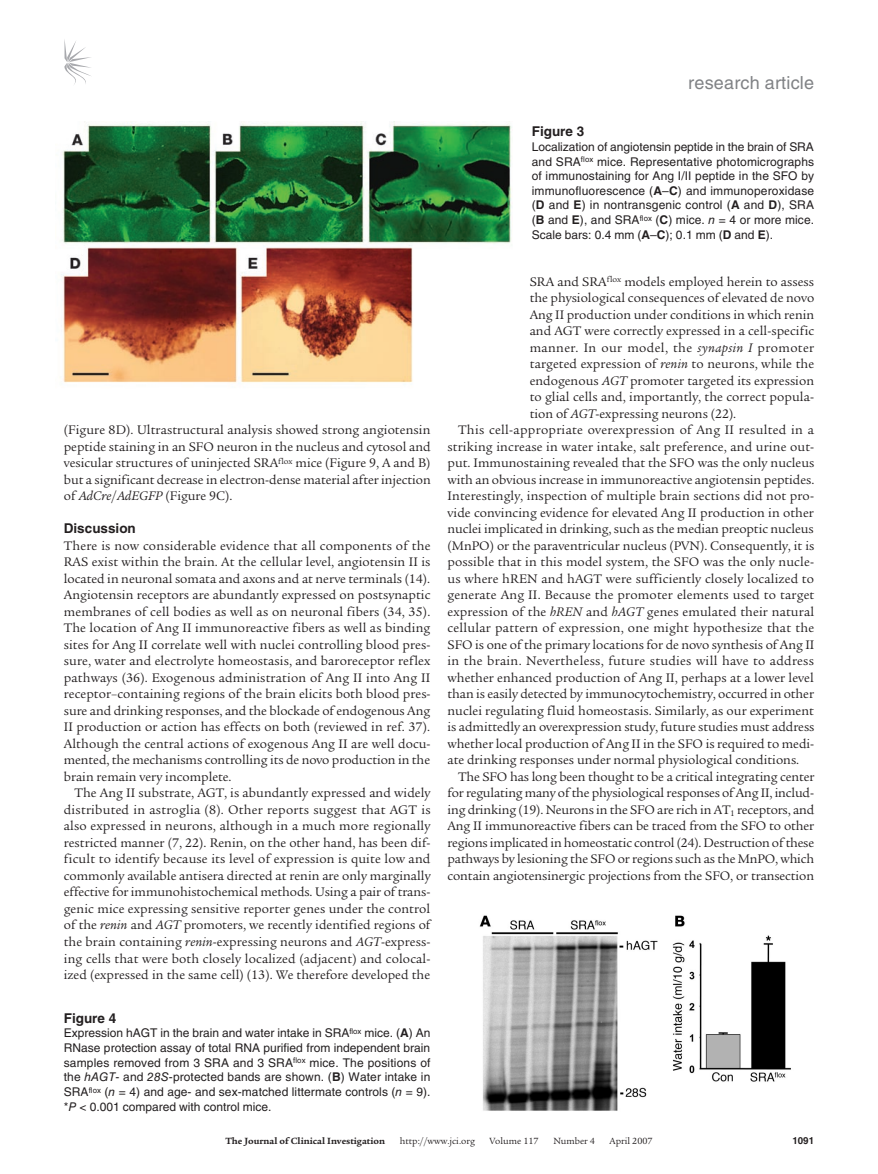
<style>
.page{position:relative;width:878px;height:1174px;background:#fff}
.page>*{position:absolute;margin:0;border:0;box-sizing:border-box;transform-origin:0 0}
.t1{font:18px "Helvetica LT Std";letter-spacing:.01em;color:#808285}
.t2{font:13.5px/16.5px "Legacy Serif Std";color:#231f20;text-align:justify}
.t3{font:13.5px "Legacy Serif Std";letter-spacing:.02em;color:#231f20}
.t4{font:13.5px "Legacy Serif Std";letter-spacing:.025em;color:#231f20}
.t5{font:700 13.5px "Helvetica LT Std";color:#231f20}
.t6{font:12px/14.7px "Helvetica LT Std";letter-spacing:.005em;color:#231f20;text-align:justify}
.t7{font:9.75px "Legacy Serif Std";color:#231f20}
.t8{font:700 9.75px "Legacy Serif Std";color:#231f20}
.t9{font:700 9.75px "Helvetica LT Std";color:#231f20}
.s1{font-style:italic}
.s2{font-weight:700}
</style>
<div class="page">
<svg style="left:64px;top:39px;width:27px;height:45px"></svg>
<img style="left:479px;top:915px;width:312px;height:196px">
<img style="left:61px;top:122px;width:451px;height:261px">
<h1 class="t1" style="left:688px;top:72px;width:127px">research article</h1>
<p class="t2" style="left:64px;top:422px;width:368px">(Figure 8D). Ultrastructural analysis showed strong angiotensin peptide staining in an SFO neuron in the nucleus and cytosol and vesicular structures of uninjected SRA<sup>flox</sup> mice (Figure 9, A and B) but a significant decrease in electron-dense material after injection of <span class="s1">AdCre</span>/<span class="s1">AdEGFP</span> (Figure 9C).</p>
<p class="t5" style="left:64px;top:520px;width:74px">Discussion</p>
<p class="t2" style="left:64px;top:537px;width:368px">There is now considerable evidence that all components of the RAS exist within the brain. At the cellular level, angiotensin II is located in neuronal somata and axons and at nerve terminals (14).<br>Angiotensin receptors are abundantly expressed on postsynaptic membranes of cell bodies as well as on neuronal fibers (34, 35).<br>The location of Ang II immunoreactive fibers as well as binding sites for Ang II correlate well with nuclei controlling blood pres&shy;sure, water and electrolyte homeostasis, and baroreceptor reflex pathways (36). Exogenous administration of Ang II into Ang II receptor–containing regions of the brain elicits both blood pres&shy;sure and drinking responses, and the blockade of endogenous Ang II production or action has effects on both (reviewed in ref. 37).<br>Although the central actions of exogenous Ang II are well docu&shy;mented, the mechanisms controlling its de novo production in the brain remain very incomplete.</p>
<p class="t2" style="left:64px;top:785px;width:368px;text-indent:11px">The Ang II substrate, AGT, is abundantly expressed and widely distributed in astroglia (8). Other reports suggest that AGT is also expressed in neurons, although in a much more regionally restricted manner (7, 22). Renin, on the other hand, has been dif&shy;ficult to identify because its level of expression is quite low and commonly available antisera directed at renin are only marginally effective for immunohistochemical methods. Using a pair of trans&shy;genic mice expressing sensitive reporter genes under the control of the <span class="s1">renin</span> and <span class="s1">AGT</span> promoters, we recently identified regions of the brain containing <span class="s1">renin</span>-expressing neurons and <span class="s1">AGT</span>-express&shy;ing cells that were both closely localized (adjacent) and colocal&shy;ized (expressed in the same cell) (13). We therefore developed the</p>
<p class="t5" style="left:64px;top:1009px;width:54px">Figure 4</p>
<p class="t6" style="left:64px;top:1025px;width:368px">Expression hAGT in the brain and water intake in SRA<sup>flox</sup> mice. (<span class="s2">A</span>) An RNase protection assay of total RNA purified from independent brain samples removed from 3 SRA and 3 SRA<sup>flox</sup> mice. The positions of the <span class="s1">hAGT</span>- and <span class="s1">28S</span>-protected bands are shown. (<span class="s2">B</span>) Water intake in SRA<sup>flox</sup> (<span class="s1">n</span> = 4) and age- and sex-matched littermate controls (<span class="s1">n</span> = 9). *<span class="s1">P</span> &lt; 0.001 compared with control mice.</p>
<p class="t5" style="left:531px;top:123px;width:54px">Figure 3</p>
<p class="t6" style="left:531px;top:139px;width:284px">Localization of angiotensin peptide in the brain of SRA and SRA<sup>flox</sup> mice. Representative photomicrographs of immunostaining for Ang I/II peptide in the SFO by immunofluorescence (<span class="s2">A</span>–<span class="s2">C</span>) and immunoperoxidase (<span class="s2">D</span> and <span class="s2">E</span>) in nontransgenic control (<span class="s2">A</span> and <span class="s2">D</span>), SRA (<span class="s2">B</span> and <span class="s2">E</span>), and SRA<sup>flox</sup> (<span class="s2">C</span>) mice. <span class="s1">n</span> = 4 or more mice.<br>Scale bars: 0.4 mm (<span class="s2">A</span>–<span class="s2">C</span>); 0.1 mm (<span class="s2">D</span> and <span class="s2">E</span>).</p>
<p class="t2" style="left:529px;top:273px;width:286px">SRA and SRA<sup>flox</sup> models employed herein to assess</p>
<p class="t2" style="left:529px;top:290px;width:286px">the physiological consequences of elevated de novo</p>
<p class="t2" style="left:529px;top:306px;width:286px">Ang II production under conditions in which renin</p>
<p class="t2" style="left:529px;top:323px;width:286px">and AGT were correctly expressed in a cell-specific</p>
<p class="t4" style="left:529px;top:340px;width:286px">manner. In our model, the <span class="s1">synapsin I</span> promoter</p>
<p class="t2" style="left:529px;top:356px;width:286px">targeted expression of <span class="s1">renin</span> to neurons, while the</p>
<p class="t2" style="left:529px;top:372px;width:286px">endogenous <span class="s1">AGT</span> promoter targeted its expression</p>
<p class="t2" style="left:529px;top:389px;width:286px">to glial cells and, importantly, the correct popula-</p>
<p class="t2" style="left:529px;top:405px;width:208px">tion of <span class="s1">AGT</span>-expressing neurons (22).</p>
<p class="t3" style="left:458px;top:422px;width:357px">This cell-appropriate overexpression of Ang II resulted in a</p>
<p class="t2" style="left:447px;top:438px;width:368px">striking increase in water intake, salt preference, and urine out-</p>
<p class="t2" style="left:447px;top:455px;width:368px">put. Immunostaining revealed that the SFO was the only nucleus</p>
<p class="t2" style="left:447px;top:471px;width:368px">with an obvious increase in immunoreactive angiotensin peptides.</p>
<p class="t2" style="left:447px;top:488px;width:368px">Interestingly, inspection of multiple brain sections did not pro-</p>
<p class="t2" style="left:447px;top:504px;width:368px">vide convincing evidence for elevated Ang II production in other</p>
<p class="t2" style="left:447px;top:521px;width:368px">nuclei implicated in drinking, such as the median preoptic nucleus</p>
<p class="t2" style="left:447px;top:537px;width:368px">(MnPO) or the paraventricular nucleus (PVN). Consequently, it is</p>
<p class="t2" style="left:447px;top:554px;width:368px">possible that in this model system, the SFO was the only nucle-</p>
<p class="t2" style="left:447px;top:570px;width:368px">us where hREN and hAGT were sufficiently closely localized to</p>
<p class="t2" style="left:447px;top:587px;width:368px">generate Ang II. Because the promoter elements used to target</p>
<p class="t2" style="left:447px;top:603px;width:368px">expression of the <span class="s1">hREN</span> and <span class="s1">hAGT</span> genes emulated their natural</p>
<p class="t2" style="left:447px;top:620px;width:368px">cellular pattern of expression, one might hypothesize that the</p>
<p class="t2" style="left:447px;top:636px;width:368px">SFO is one of the primary locations for de novo synthesis of Ang II</p>
<p class="t3" style="left:447px;top:653px;width:368px">in the brain. Nevertheless, future studies will have to address</p>
<p class="t2" style="left:447px;top:669px;width:368px">whether enhanced production of Ang II, perhaps at a lower level</p>
<p class="t2" style="left:447px;top:686px;width:368px">than is easily detected by immunocytochemistry, occurred in other</p>
<p class="t2" style="left:447px;top:702px;width:368px">nuclei regulating fluid homeostasis. Similarly, as our experiment</p>
<p class="t2" style="left:447px;top:719px;width:368px">is admittedly an overexpression study, future studies must address</p>
<p class="t2" style="left:447px;top:735px;width:368px">whether local production of Ang II in the SFO is required to medi-</p>
<p class="t2" style="left:447px;top:752px;width:353px">ate drinking responses under normal physiological conditions.</p>
<p class="t2" style="left:458px;top:768px;width:358px">The SFO has long been thought to be a critical integrating center</p>
<p class="t2" style="left:447px;top:785px;width:368px">for regulating many of the physiological responses of Ang II, includ-</p>
<p class="t2" style="left:447px;top:801px;width:368px">ing drinking (19). Neurons in the SFO are rich in AT<sub>1</sub> receptors, and</p>
<p class="t2" style="left:447px;top:818px;width:368px">Ang II immunoreactive fibers can be traced from the SFO to other</p>
<p class="t2" style="left:447px;top:834px;width:368px">regions implicated in homeostatic control (24). Destruction of these</p>
<p class="t2" style="left:447px;top:851px;width:368px">pathways by lesioning the SFO or regions such as the MnPO, which</p>
<p class="t2" style="left:447px;top:867px;width:368px">contain angiotensinergic projections from the SFO, or transection</p>
<p class="t8" style="left:225px;top:1135px;width:161px">The Journal of Clinical Investigation</p>
<p class="t7" style="left:400px;top:1135px;width:77px">http://www.jci.org</p>
<p class="t7" style="left:489px;top:1135px;width:50px">Volume 117</p>
<p class="t7" style="left:553px;top:1135px;width:43px">Number 4</p>
<p class="t7" style="left:609px;top:1135px;width:44px">April 2007</p>
<p class="t9" style="left:792px;top:1134px;width:23px">1091</p>
</div>
